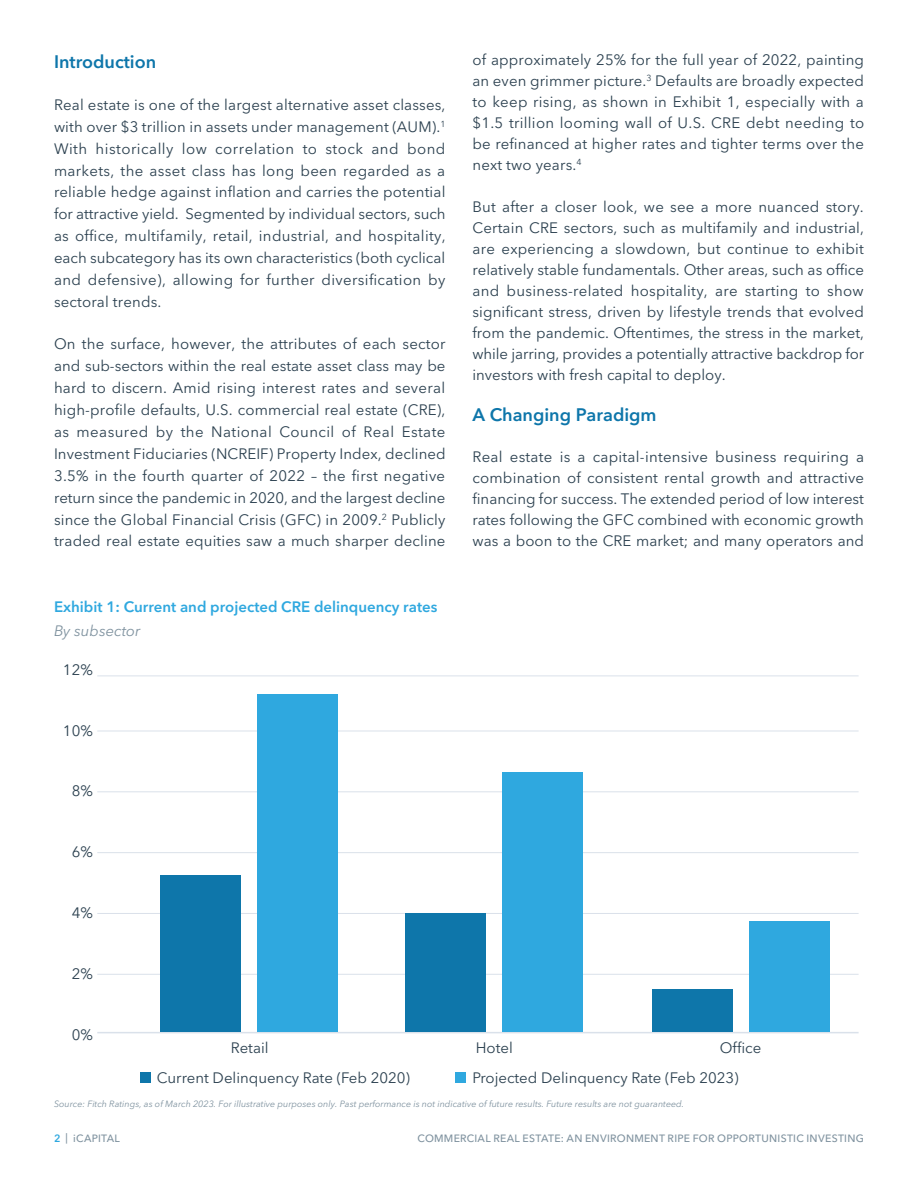
<style>
.page{position:relative;width:918px;height:1188px;background:#fff}
.page>*{position:absolute;margin:0;border:0;box-sizing:border-box;transform-origin:0 0}
.t1{font:600 18px "Avenir Next LT Pro";color:#0e76aa}
.t2{font:15px/21.9px "Avenir Next LT Pro";color:#2c4150;text-align:justify}
.t3{font:600 15px "Avenir Next LT Pro";color:#2fa8df}
.t4{font:italic 15px "Avenir Next LT Pro";color:#7f929f}
.t5{font:500 10.5px "Avenir Next LT Pro";letter-spacing:.025em;color:#7f929f}
.t6{font:italic 9px "Avenir Next LT Pro";color:#7f929f}
.s1{font-weight:600;color:#2fa8df}
</style>
<div class="page">
<hr style="left:97px;top:1032px;width:762px;height:1px;background:#dae1ea">
<hr style="left:97px;top:974px;width:762px;height:1px;background:#dae1ea">
<hr style="left:97px;top:913px;width:762px;height:1px;background:#dae1ea">
<hr style="left:97px;top:852px;width:762px;height:1px;background:#dae1ea">
<hr style="left:97px;top:791px;width:762px;height:1px;background:#dae1ea">
<hr style="left:97px;top:731px;width:762px;height:1px;background:#dae1ea">
<hr style="left:97px;top:676px;width:762px;height:1px;background:#dae1ea">
<div style="left:160px;top:876px;width:81px;height:156px;background:#0e76aa"></div>
<div style="left:405px;top:913px;width:81px;height:119px;background:#0e76aa"></div>
<div style="left:652px;top:990px;width:81px;height:42px;background:#0e76aa"></div>
<div style="left:257px;top:694px;width:81px;height:338px;background:#2fa8df"></div>
<div style="left:502px;top:773px;width:81px;height:259px;background:#2fa8df"></div>
<div style="left:749px;top:921px;width:81px;height:111px;background:#2fa8df"></div>
<div style="left:140px;top:1072px;width:11px;height:10px;background:#0e76aa"></div>
<div style="left:455px;top:1072px;width:11px;height:10px;background:#2fa8df"></div>
<p class="t1" style="left:54px;top:50px;width:104px">Introduction</p>
<p class="t2" style="left:54px;top:94px;width:393px">Real estate is one of the largest alternative asset classes, with over $3 trillion in assets under management (AUM).<sup>1<br></sup>With historically low correlation to stock and bond markets, the asset class has long been regarded as a reliable hedge against inflation and carries the potential for attractive yield. Segmented by individual sectors, such as office, multifamily, retail, industrial, and hospitality, each subcategory has its own characteristics (both cyclical and defensive), allowing for further diversification by sectoral trends.</p>
<p class="t2" style="left:54px;top:333px;width:393px">On the surface, however, the attributes of each sector and sub-sectors within the real estate asset class may be hard to discern. Amid rising interest rates and several high-profile defaults, U.S. commercial real estate (CRE), as measured by the National Council of Real Estate Investment Fiduciaries (NCREIF) Property Index, declined 3.5% in the fourth quarter of 2022 – the first negative return since the pandemic in 2020, and the largest decline since the Global Financial Crisis (GFC) in 2009.<sup>2</sup> Publicly traded real estate equities saw a much sharper decline</p>
<p class="t3" style="left:54px;top:597px;width:385px">Exhibit 1: Current and projected CRE delinquency rates</p>
<p class="t4" style="left:54px;top:622px;width:88px">By subsector</p>
<p class="t2" style="left:63px;top:659px;width:31px">12%</p>
<p class="t2" style="left:63px;top:719px;width:31px">10%</p>
<p class="t2" style="left:72px;top:780px;width:23px">8%</p>
<p class="t2" style="left:72px;top:841px;width:23px">6%</p>
<p class="t2" style="left:72px;top:902px;width:23px">4%</p>
<p class="t2" style="left:72px;top:963px;width:23px">2%</p>
<p class="t2" style="left:472px;top:50px;width:393px;line-height:21px">of approximately 25% for the full year of 2022, painting an even grimmer picture.<sup>3</sup> Defaults are broadly expected to keep rising, as shown in Exhibit 1, especially with a $1.5 trillion looming wall of U.S. CRE debt needing to be refinanced at higher rates and tighter terms over the next two years.<sup>4</sup></p>
<p class="t2" style="left:472px;top:196px;width:393px;line-height:21px">But after a closer look, we see a more nuanced story.<br>Certain CRE sectors, such as multifamily and industrial, are experiencing a slowdown, but continue to exhibit relatively stable fundamentals. Other areas, such as office and business-related hospitality, are starting to show significant stress, driven by lifestyle trends that evolved from the pandemic. Oftentimes, the stress in the market, while jarring, provides a potentially attractive backdrop for investors with fresh capital to deploy.</p>
<p class="t1" style="left:472px;top:404px;width:186px">A Changing Paradigm</p>
<p class="t2" style="left:472px;top:447px;width:393px;line-height:21px">Real estate is a capital-intensive business requiring a combination of consistent rental growth and attractive financing for success. The extended period of low interest rates following the GFC combined with economic growth was a boon to the CRE market; and many operators and</p>
<p class="t2" style="left:72px;top:1024px;width:23px">0%</p>
<p class="t2" style="left:231px;top:1037px;width:39px">Retail</p>
<p class="t2" style="left:476px;top:1037px;width:39px">Hotel</p>
<p class="t2" style="left:720px;top:1037px;width:43px">Office</p>
<p class="t2" style="left:157px;top:1067px;width:255px">Current Delinquency Rate (Feb 2020)</p>
<p class="t2" style="left:472px;top:1067px;width:268px">Projected Delinquency Rate (Feb 2023)</p>
<p class="t6" style="left:54px;top:1098px;width:632px">Source: Fitch Ratings, as of March 2023. For illustrative purposes only. Past performance is not indicative of future results. Future results are not guaranteed.</p>
<p class="t5" style="left:54px;top:1132px;width:67px"><span class="s1">2</span> | iCAPITAL</p>
<p class="t5" style="left:417px;top:1132px;width:448px">COMMERCIAL REAL ESTATE: AN ENVIRONMENT RIPE FOR OPPORTUNISTIC INVESTING</p>
</div>
